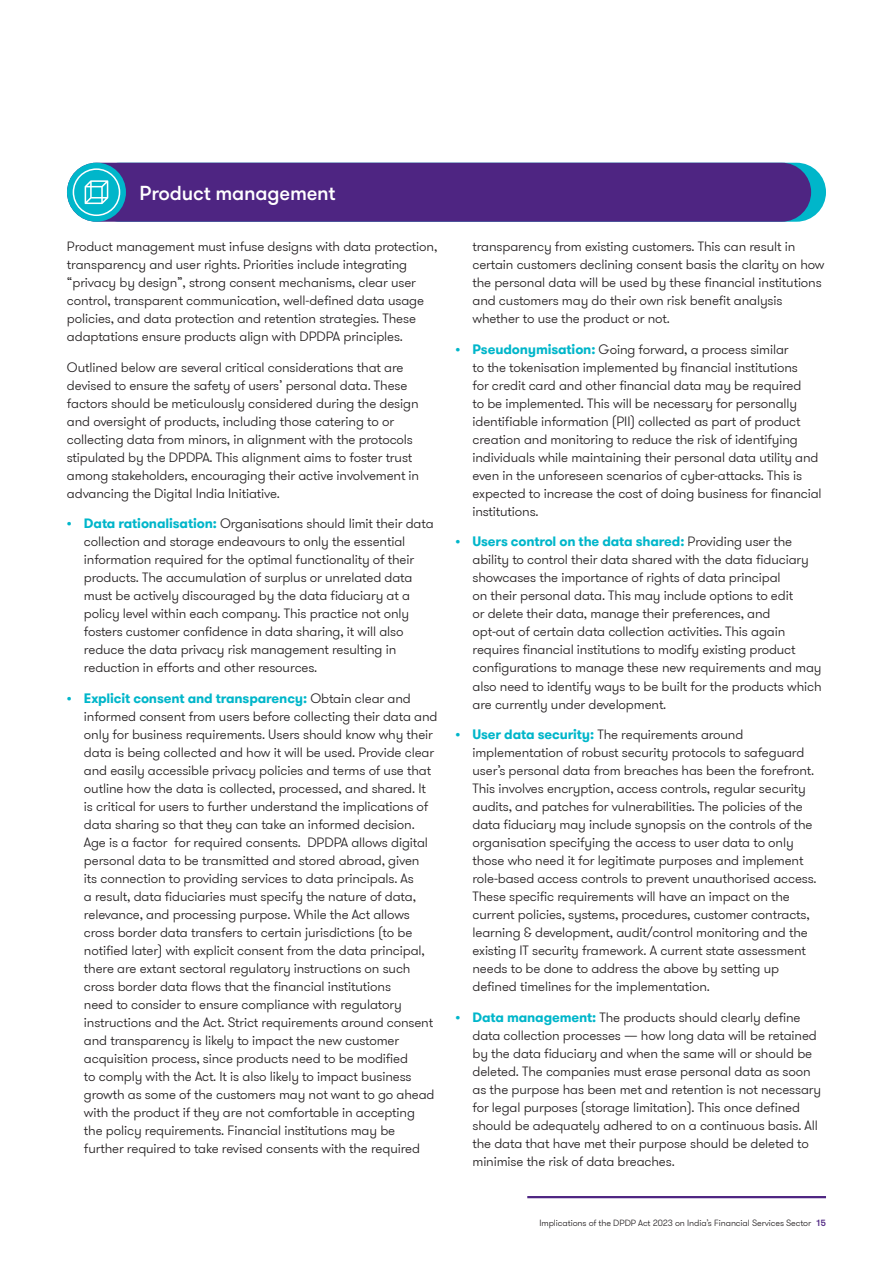
<style>
.page{position:relative;width:893px;height:1263px;background:#fff}
.page>*{position:absolute;margin:0;border:0;box-sizing:border-box;transform-origin:0 0}
._04_Headline_four_Medium_13_5pt{font:500 20.25px "GT Walsheim Pro";letter-spacing:-.01em;color:#fff}
._11_Body_text{font:300 13.5px/18px "GT Walsheim Pro";letter-spacing:-.01em;color:#231f20}
.t1{font:300 9px "GT Walsheim Pro";letter-spacing:-.01em;color:#231f20}
.s1{font-weight:700;color:#00b6ca}
.s2{font-weight:500;color:#4e2582}
</style>
<div class="page">
<hr style="left:527px;top:1196px;width:299px;height:2px;background:#4e2582">
<div style="left:91px;top:163px;width:735px;height:59px;background:#00b6ca;border-radius:29px"></div>
<div style="left:67px;top:163px;width:744px;height:59px;background:#4e2582;border-radius:29px"></div>
<div style="left:67px;top:163px;width:59px;height:59px;background:#00b6ca;border-radius:50%"></div>
<svg style="left:73px;top:168px;width:47px;height:48px"></svg>
<p class="_04_Headline_four_Medium_13_5pt" style="left:140px;top:180px;width:198px">Product management</p>
<p class="_11_Body_text" style="left:67px;top:238px;width:372px">Product management must infuse designs with data protection, transparency and user rights. Priorities include integrating “privacy by design”, strong consent mechanisms, clear user control, transparent communication, well-defined data usage policies, and data protection and retention strategies. These adaptations ensure products align with DPDPA principles.</p>
<p class="_11_Body_text" style="left:67px;top:358px;width:354px">Outlined below are several critical considerations that are devised to ensure the safety of users’ personal data. These factors should be meticulously considered during the design and oversight of products, including those catering to or collecting data from minors, in alignment with the protocols stipulated by the DPDPA. This alignment aims to foster trust among stakeholders, encouraging their active involvement in advancing the Digital India Initiative.</p>
<p class="_11_Body_text" style="left:84px;top:515px;width:351px;text-indent:-17px"><span class="s1">• Data rationalisation:</span> Organisations should limit their data collection and storage endeavours to only the essential information required for the optimal functionality of their products. The accumulation of surplus or unrelated data must be actively discouraged by the data fiduciary at a policy level within each company. This practice not only fosters customer confidence in data sharing, it will also reduce the data privacy risk management resulting in reduction in efforts and other resources.</p>
<p class="_11_Body_text" style="left:84px;top:690px;width:355px;text-indent:-17px"><span class="s1">• Explicit consent and transparency:</span> Obtain clear and informed consent from users before collecting their data and only for business requirements. Users should know why their data is being collected and how it will be used. Provide clear and easily accessible privacy policies and terms of use that outline how the data is collected, processed, and shared. It is critical for users to further understand the implications of data sharing so that they can take an informed decision.<br>Age is a factor for required consents. DPDPA allows digital personal data to be transmitted and stored abroad, given<br>its connection to providing services to data principals. As<br>a result, data fiduciaries must specify the nature of data, relevance, and processing purpose. While the Act allows cross border data transfers to certain jurisdictions (to be notified later) with explicit consent from the data principal, there are extant sectoral regulatory instructions on such cross border data flows that the financial institutions<br>need to consider to ensure compliance with regulatory instructions and the Act. Strict requirements around consent and transparency is likely to impact the new customer acquisition process, since products need to be modified<br>to comply with the Act. It is also likely to impact business growth as some of the customers may not want to go ahead with the product if they are not comfortable in accepting<br>the policy requirements. Financial institutions may be further required to take revised consents with the required</p>
<p class="_11_Body_text" style="left:472px;top:238px;width:354px">transparency from existing customers. This can result in certain customers declining consent basis the clarity on how the personal data will be used by these financial institutions and customers may do their own risk benefit analysis whether to use the product or not.</p>
<p class="_11_Body_text" style="left:472px;top:340px;width:351px;text-indent:-17px"><span class="s1">• Pseudonymisation:</span> Going forward, a process similar<br>to the tokenisation implemented by financial institutions<br>for credit card and other financial data may be required<br>to be implemented. This will be necessary for personally identifiable information (PII) collected as part of product creation and monitoring to reduce the risk of identifying individuals while maintaining their personal data utility and even in the unforeseen scenarios of cyber-attacks. This is expected to increase the cost of doing business for financial institutions.</p>
<p class="_11_Body_text" style="left:472px;top:533px;width:351px;text-indent:-17px"><span class="s1">• Users control on the data shared:</span> Providing user the ability to control their data shared with the data fiduciary showcases the importance of rights of data principal<br>on their personal data. This may include options to edit<br>or delete their data, manage their preferences, and<br>opt-out of certain data collection activities. This again requires financial institutions to modify existing product configurations to manage these new requirements and may also need to identify ways to be built for the products which are currently under development.</p>
<p class="_11_Body_text" style="left:472px;top:726px;width:346px;text-indent:-17px"><span class="s1">• User data security:</span> The requirements around implementation of robust security protocols to safeguard user’s personal data from breaches has been the forefront.<br>This involves encryption, access controls, regular security audits, and patches for vulnerabilities. The policies of the data fiduciary may include synopsis on the controls of the organisation specifying the access to user data to only those who need it for legitimate purposes and implement role-based access controls to prevent unauthorised access.<br>These specific requirements will have an impact on the current policies, systems, procedures, customer contracts, learning &amp; development, audit/control monitoring and the existing IT security framework. A current state assessment needs to be done to address the above by setting up defined timelines for the implementation.</p>
<p class="_11_Body_text" style="left:472px;top:1009px;width:350px;text-indent:-17px"><span class="s1">• Data management:</span> The products should clearly define data collection processes — how long data will be retained by the data fiduciary and when the same will or should be deleted. The companies must erase personal data as soon as the purpose has been met and retention is not necessary for legal purposes (storage limitation). This once defined should be adequately adhered to on a continuous basis. All the data that have met their purpose should be deleted to minimise the risk of data breaches.</p>
<p class="t1" style="left:539px;top:1217px;width:288px">Implications of the DPDP Act 2023 on India’s Financial Services Sector <span class="s2">15</span></p>
</div>
